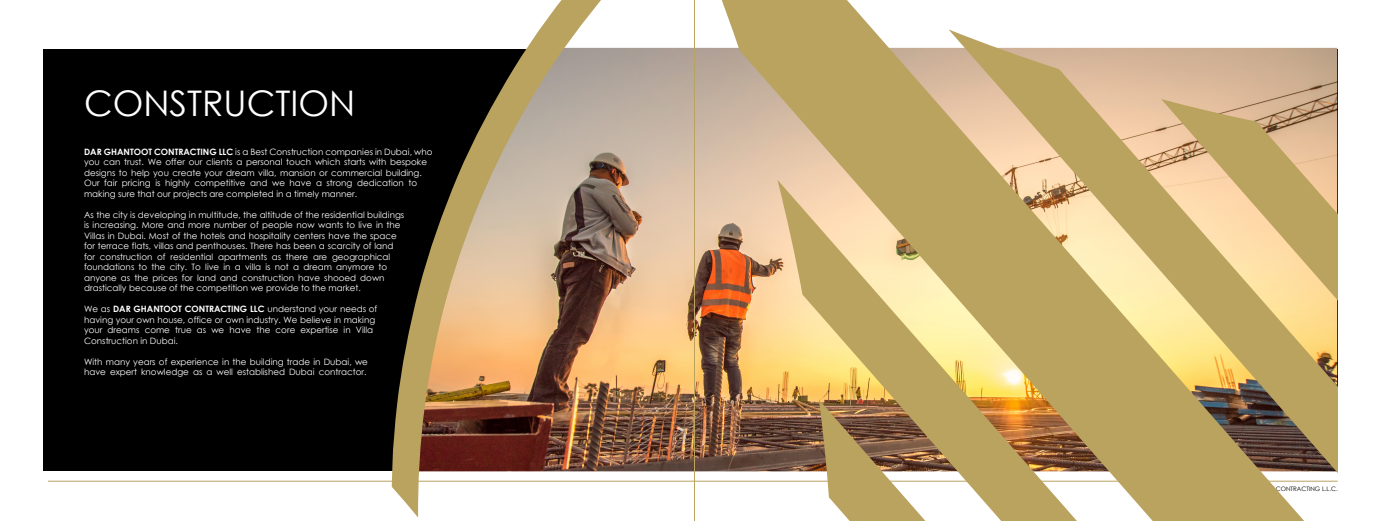
<style>
.page{position:relative;width:1389px;height:521px;background:#fff}
.page>*{position:absolute;margin:0;border:0;box-sizing:border-box;transform-origin:0 0}
.t1{font:35.26px "Century Gothic";color:#fff}
.t2{font:8.75px/10.5px "Century Gothic";color:#fff}
.t3{font:6.12px "Century Gothic";color:#000}
.s1{font-weight:700}
</style>
<div class="page">
<div style="left:43px;top:50px;width:1295px;height:421px;background:#000"></div>
<hr style="left:48px;top:481px;width:1290px;height:1px;background:#baa25f">
<img style="left:392px;top:0;width:946px;height:521px">
<hr style="left:694px;top:0;width:1px;height:521px;background:#baa25f">
<h1 class="t1" style="left:84px;top:78px;width:273px">CONSTRUCTION</h1>
<p class="t2" style="left:84px;top:146px;width:350px"><span class="s1">DAR GHANTOOT CONTRACTING LLC</span> is a Best Construction companies in Dubai, who you can trust. We offer our clients a personal touch which starts with bespoke designs to help you create your dream villa, mansion or commercial building.<br>Our fair pricing is highly competitive and we have a strong dedication to making sure that our projects are completed in a timely manner.</p>
<p class="t2" style="left:84px;top:209px;width:322px">As the city is developing in multitude, the altitude of the residential buildings is increasing. More and more number of people now wants to live in the Villas in Dubai. Most of the hotels and hospitality centers have the space for terrace flats, villas and penthouses. There has been a scarcity of land for construction of residential apartments as there are geographical foundations to the city. To live in a villa is not a dream anymore to anyone as the prices for land and construction have shooed down drastically because of the competition we provide to the market.</p>
<p class="t2" style="left:84px;top:304px;width:295px">We as <span class="s1">DAR GHANTOOT CONTRACTING LLC</span> understand your needs of having your own house, office or own industry. We believe in making your dreams come true as we have the core expertise in Villa Construction in Dubai.</p>
<p class="t2" style="left:84px;top:356px;width:285px">With many years of experience in the building trade in Dubai, we have expert knowledge as a well established Dubai contractor.</p>
<p class="t3" style="left:1225px;top:485px;width:114px">DAR GHANTOOT CONTRACTING L.L.C.</p>
</div>
